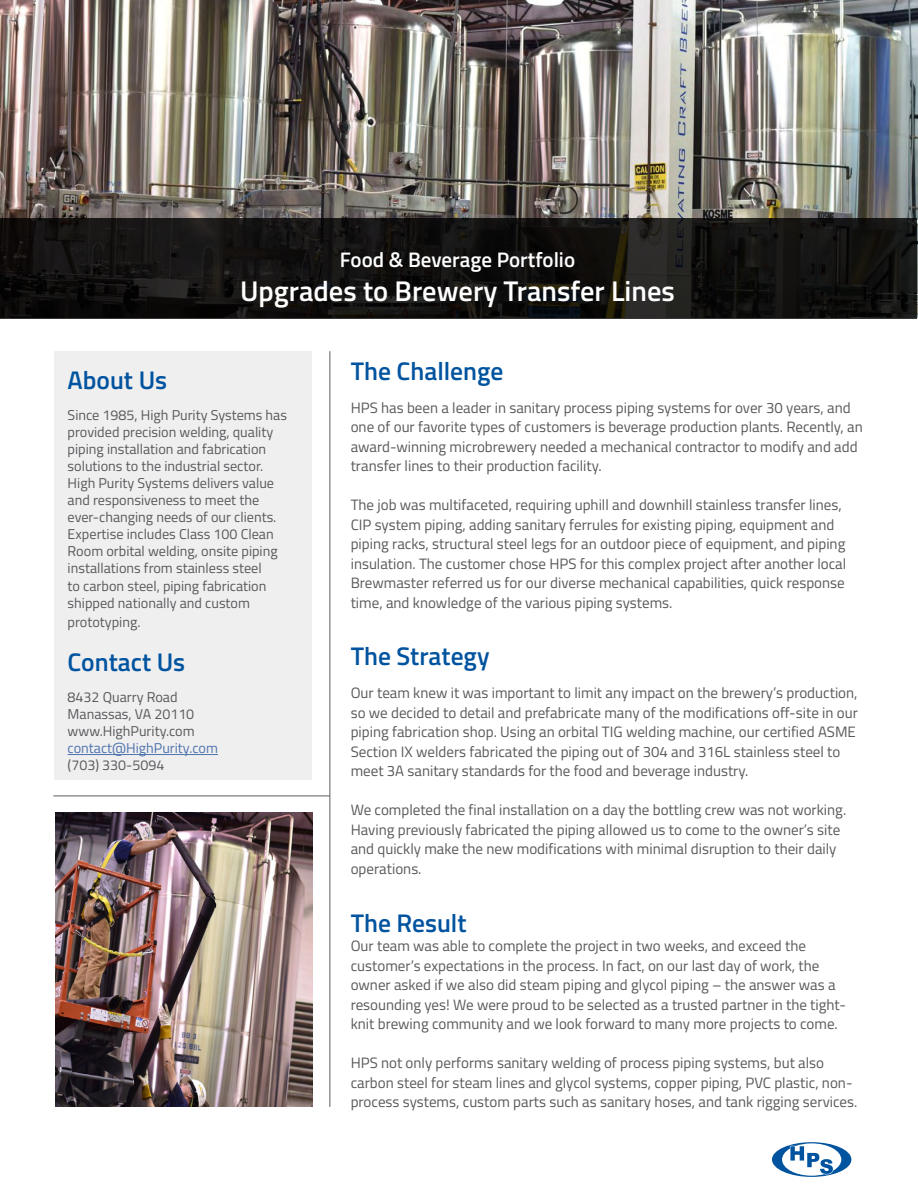
<style>
.page{position:relative;width:918px;height:1188px;background:#fff}
.page>*{position:absolute;margin:0;border:0;box-sizing:border-box;transform-origin:0 0}
.t1{font:600 28.5px "Titillium Web";color:#fff}
.t2{font:600 25.5px "Titillium Web";color:#00539f}
.t3{font:600 21px "Titillium Web";color:#fff}
.t4{font:15px/19.5px "Titillium Web";color:#58595b}
.t5{font:14.25px/17.1px "Titillium Web";color:#58595b}
.t6{font:14.25px "Titillium Web";color:#4f73ad}
</style>
<div class="page">
<img style="left:0;top:0;width:918px;height:317px">
<svg style="left:0;top:218px;width:917px;height:100px;background:#131211"></svg>
<svg style="left:772px;top:1142px;width:79px;height:35px"></svg>
<img style="left:55px;top:812px;width:257px;height:295px">
<hr style="left:329px;top:351px;width:1px;height:756px;background:#6d6e71">
<hr style="left:53px;top:795px;width:277px;height:1px;background:#6d6e71">
<div style="left:54px;top:351px;width:258px;height:428px;background:#efeff0"></div>
<hr style="left:68px;top:754px;width:150px;height:1px;background:#4f73ad">
<h3 class="t3" style="left:340px;top:244px;width:237px">Food &amp; Beverage Portfolio</h3>
<h1 class="t1" style="left:240px;top:270px;width:436px">Upgrades to Brewery Transfer Lines</h1>
<h2 class="t2" style="left:68px;top:361px;width:101px">About Us</h2>
<p class="t5" style="left:68px;top:405px;width:221px">Since 1985, High Purity Systems has provided precision welding, quality piping installation and fabrication solutions to the industrial sector.<br>High Purity Systems delivers value and responsiveness to meet the ever-changing needs of our clients.<br>Expertise includes Class 100 Clean Room orbital welding, onsite piping installations from stainless steel<br>to carbon steel, piping fabrication shipped nationally and custom</p>
<p class="t5" style="left:68px;top:613px;width:74px">prototyping.</p>
<h2 class="t2" style="left:68px;top:643px;width:119px">Contact Us</h2>
<p class="t5" style="left:68px;top:688px;width:129px">8432 Quarry Road<br>Manassas, VA 20110 www.HighPurity.com</p>
<p class="t6" style="left:68px;top:738px;width:152px">contact@HighPurity.com</p>
<p class="t5" style="left:68px;top:756px;width:98px">(703) 330-5094</p>
<h2 class="t2" style="left:351px;top:352px;width:154px">The Challenge</h2>
<p class="t4" style="left:351px;top:397px;width:514px">HPS has been a leader in sanitary process piping systems for over 30 years, and one of our favorite types of customers is beverage production plants. Recently, an award-winning microbrewery needed a mechanical contractor to modify and add transfer lines to their production facility.</p>
<p class="t4" style="left:351px;top:495px;width:497px">The job was multifaceted, requiring uphill and downhill stainless transfer lines, CIP system piping, adding sanitary ferrules for existing piping, equipment and piping racks, structural steel legs for an outdoor piece of equipment, and piping insulation. The customer chose HPS for this complex project after another local Brewmaster referred us for our diverse mechanical capabilities, quick response time, and knowledge of the various piping systems.</p>
<h2 class="t2" style="left:351px;top:637px;width:140px">The Strategy</h2>
<p class="t4" style="left:351px;top:683px;width:509px">Our team knew it was important to limit any impact on the brewery’s production, so we decided to detail and prefabricate many of the modifications off-site in our piping fabrication shop. Using an orbital TIG welding machine, our certified ASME Section IX welders fabricated the piping out of 304 and 316L stainless steel to meet 3A sanitary standards for the food and beverage industry.</p>
<p class="t4" style="left:351px;top:800px;width:497px">We completed the final installation on a day the bottling crew was not working.<br>Having previously fabricated the piping allowed us to come to the owner’s site and quickly make the new modifications with minimal disruption to their daily operations.</p>
<h2 class="t2" style="left:351px;top:904px;width:117px">The Result</h2>
<p class="t4" style="left:351px;top:935px;width:497px">Our team was able to complete the project in two weeks, and exceed the customer’s expectations in the process. In fact, on our last day of work, the owner asked if we also did steam piping and glycol piping – the answer was a resounding yes! We were proud to be selected as a trusted partner in the tight&shy;knit brewing community and we look forward to many more projects to come.</p>
<p class="t4" style="left:351px;top:1052px;width:508px">HPS not only performs sanitary welding of process piping systems, but also carbon steel for steam lines and glycol systems, copper piping, PVC plastic, non&shy;process systems, custom parts such as sanitary hoses, and tank rigging services.</p>
</div>
